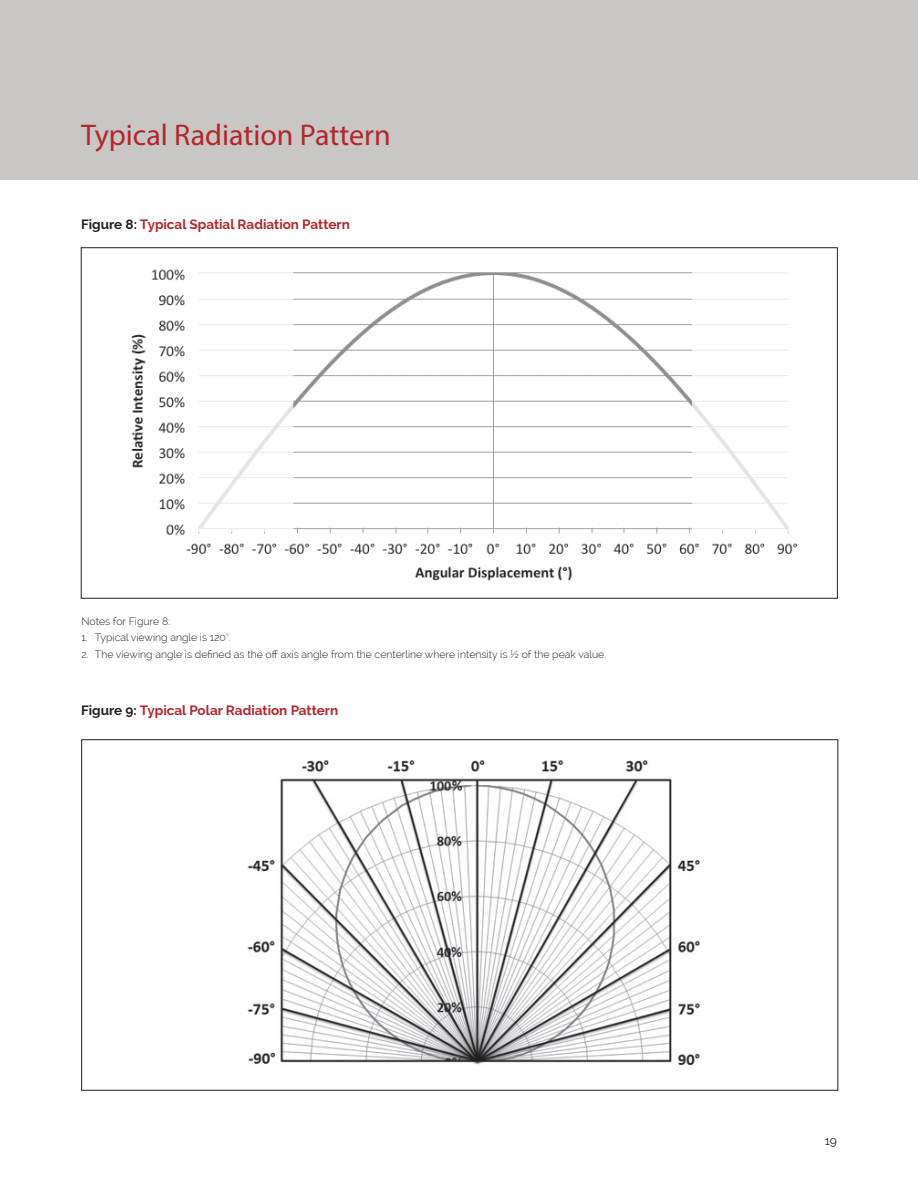
<style>
.page{position:relative;width:918px;height:1188px;background:#fff}
.page>*{position:absolute;margin:0;border:0;box-sizing:border-box;transform-origin:0 0}
.section_header{font:30px "Myriad Pro";color:#b1272c}
.main_text_block{font:700 13.5px "Raleway";color:#b1272c}
.t1{font:12px "Raleway";color:#231f20}
.main_text_block-2{font:300 10.5px "Raleway";color:#231f20}
.s1{color:#231f20}
</style>
<div class="page">
<div style="left:0;top:0;width:918px;height:180px;background:#c8c7c6"></div>
<img style="left:131px;top:269px;width:667px;height:312px">
<img style="left:247px;top:760px;width:453px;height:306px">
<p class="section_header" style="left:81px;top:117px;width:311px">Typical Radiation Pattern</p>
<p class="main_text_block" style="left:81px;top:216px;width:270px"><span class="s1">Figure 8:</span> Typical Spatial Radiation Pattern</p>
<p class="main_text_block-2" style="left:81px;top:615px;width:90px">Notes for Figure 8:</p>
<p class="main_text_block-2" style="left:81px;top:632px;width:151px">1. Typical viewing angle is 120<sup>⁰</sup>.</p>
<p class="main_text_block-2" style="left:81px;top:648px;width:526px">2. The viewing angle is defined as the off axis angle from the centerline where intensity is ½ of the peak value.</p>
<p class="main_text_block" style="left:81px;top:702px;width:259px"><span class="s1">Figure 9:</span> Typical Polar Radiation Pattern</p>
<p class="t1" style="left:825px;top:1134px;width:14px">19</p>
</div>
